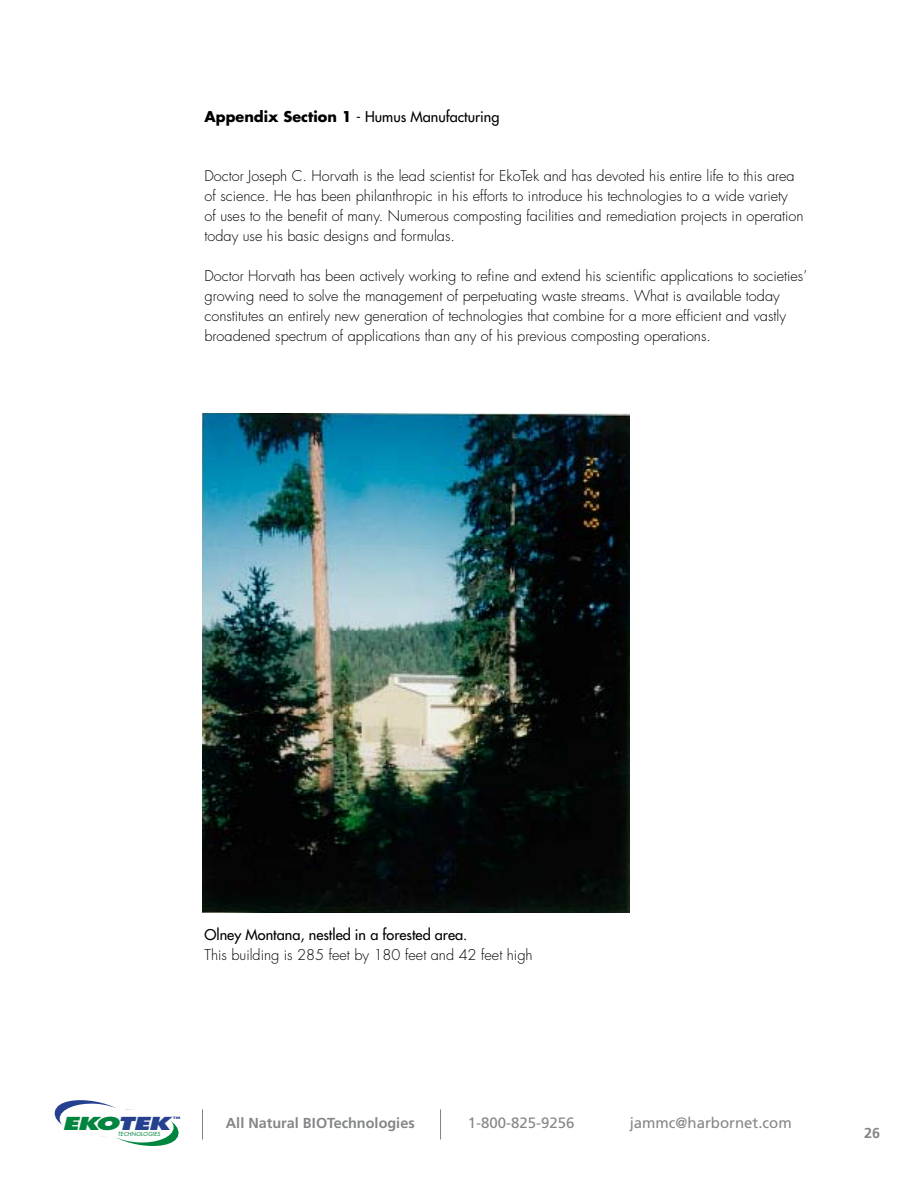
<style>
.page{position:relative;width:918px;height:1188px;background:#fff}
.page>*{position:absolute;margin:0;border:0;box-sizing:border-box;transform-origin:0 0}
.t1{font:italic 800 17.4px "Futura";letter-spacing:-.045em;color:#00853f;scale:1.5 1}
.t2{font:15px "Frutiger";color:#848688}
.t3{font:300 14.55px/20px "Futura";color:#000}
.t4{font:14.55px "Futura";color:#000}
.t5{font:700 14.4px "Frutiger";color:#848688}
.t6{font:italic 5.4px "Futura";letter-spacing:.05em;color:#00853f}
.t7{font:700 3.15px "Futura";color:#25408f;scale:1.5 1}
.s1{font-weight:700}
.s2{color:#25408f}
</style>
<div class="page">
<hr style="left:202px;top:1109px;width:1px;height:31px;background:#807f83">
<svg style="left:54px;top:1100px;width:125px;height:46px"></svg>
<hr style="left:440px;top:1109px;width:1px;height:31px;background:#807f83">
<img style="left:202px;top:414px;width:427px;height:499px">
<p class="t4" style="left:205px;top:107px;width:297px"><span class="s1">Appendix Section 1</span> - Humus Manufacturing</p>
<p class="t3" style="left:205px;top:166px;width:601px">Doctor Joseph C. Horvath is the lead scientist for EkoTek and has devoted his entire life to this area of science. He has been philanthropic in his efforts to introduce his technologies to a wide variety<br>of uses to the benefit of many. Numerous composting facilities and remediation projects in operation today use his basic designs and formulas.</p>
<p class="t3" style="left:205px;top:266px;width:604px">Doctor Horvath has been actively working to refine and extend his scientific applications to societies’ growing need to solve the management of perpetuating waste streams. What is available today constitutes an entirely new generation of technologies that combine for a more efficient and vastly broadened spectrum of applications than any of his previous composting operations.</p>
<p class="t4" style="left:205px;top:926px;width:264px">Olney Montana, nestled in a forested area.</p>
<p class="t3" style="left:205px;top:945px;width:330px">This building is 285 feet by 180 feet and 42 feet high</p>
<p class="t1" style="left:62px;top:1112px;width:73px">EKO<span class="s2">TEK</span></p>
<p class="t5" style="left:226px;top:1115px;width:190px">All Natural BIOTechnologies</p>
<p class="t2" style="left:468px;top:1114px;width:108px">1-800-825-9256</p>
<p class="t2" style="left:630px;top:1114px;width:164px">jammc@harbornet.com</p>
<p class="t7" style="left:173px;top:1116px;width:6px">TM</p>
<p class="t6" style="left:118px;top:1131px;width:44px">TECHNOLOGIES</p>
<p class="t5" style="left:864px;top:1124px;width:18px">26</p>
</div>
